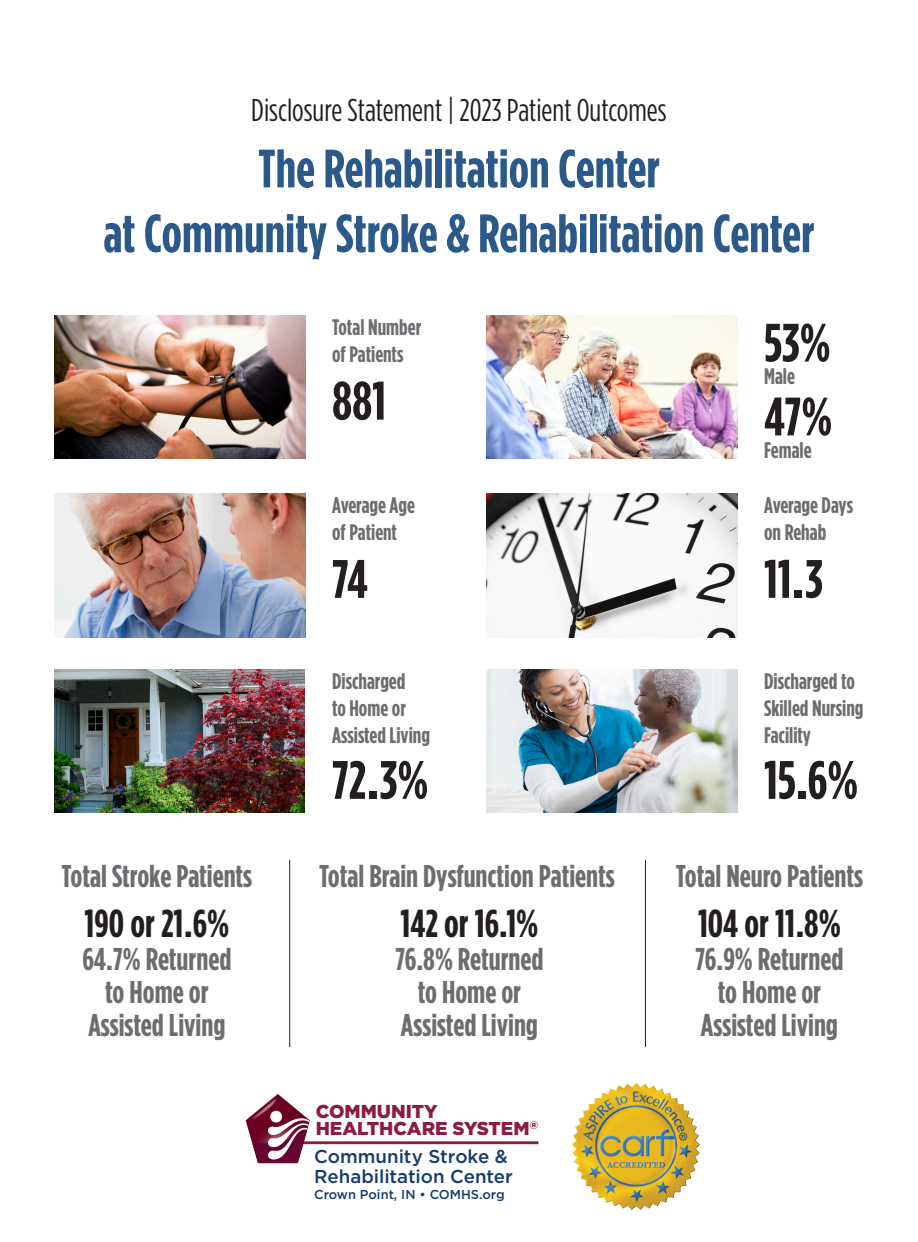
<style>
.page{position:relative;width:918px;height:1242px;background:#fff}
.page>*{position:absolute;margin:0;border:0;box-sizing:border-box;transform-origin:0 0}
.t1{font:700 condensed 54px "Gotham HTF";color:#2b598a}
.t2{font:700 condensed 54px "Gotham HTF";color:#231f20}
.t3{font:700 condensed 39px "Gotham HTF";color:#231f20}
.t4{font:700 condensed 31.5px/33px "Gotham HTF";color:#6c6d70;text-align:center}
.t5{font:condensed 31.5px "Gotham HTF";color:#231f20}
.t6{font:700 condensed 22.5px/27px "Gotham HTF";color:#6c6d70}
.t7{font:500 18.67px/20.1px "Gotham HTF";letter-spacing:-.005em;color:#163c6d}
.t8{font:900 18.67px/17.2px "Gotham HTF";color:#8c1c41}
.t9{font:500 12.9px "Gotham HTF";color:#163c6d}
</style>
<div class="page">
<img style="left:54px;top:316px;width:251px;height:143px">
<img style="left:54px;top:494px;width:251px;height:143px">
<img style="left:486px;top:316px;width:251px;height:143px">
<img style="left:486px;top:494px;width:251px;height:143px">
<img style="left:54px;top:669px;width:250px;height:144px">
<img style="left:486px;top:669px;width:251px;height:144px">
<hr style="left:289px;top:860px;width:1px;height:187px;background:#231f20">
<hr style="left:645px;top:860px;width:1px;height:187px;background:#231f20">
<hr style="left:303px;top:1141px;width:236px;height:3px;background:#8c1c41">
<svg style="left:246px;top:1094px;width:64px;height:69px"></svg>
<img style="left:251px;top:1097px;width:26px;height:23px">
<img style="left:573px;top:1083px;width:126px;height:127px">
<p class="t5" style="left:251px;top:93px;width:417px">Disclosure Statement | 2023 Patient Outcomes</p>
<p class="t1" style="left:258px;top:138px;width:403px">The Rehabilitation Center</p>
<p class="t1" style="left:104px;top:203px;width:713px">at Community Stroke &amp; Rehabilitation Center</p>
<p class="t4" style="left:62px;top:858px;width:192px">Total Stroke Patients</p>
<p class="t3" style="left:85px;top:901px;width:146px">190 or 21.6%</p>
<p class="t4" style="left:82px;top:942px;width:151px">64.7% Returned to Home or<br>Assisted Living</p>
<p class="t6" style="left:332px;top:313px;width:91px">Total Number of Patients</p>
<p class="t2" style="left:332px;top:370px;width:55px">881</p>
<p class="t6" style="left:332px;top:491px;width:84px">Average Age of Patient</p>
<p class="t2" style="left:332px;top:549px;width:37px">74</p>
<p class="t6" style="left:332px;top:667px;width:99px">Discharged<br>to Home or<br>Assisted Living</p>
<p class="t2" style="left:332px;top:750px;width:98px">72.3%</p>
<p class="t4" style="left:319px;top:858px;width:297px">Total Brain Dysfunction Patients</p>
<p class="t3" style="left:401px;top:901px;width:139px">142 or 16.1%</p>
<p class="t4" style="left:395px;top:942px;width:150px">76.8% Returned to Home or<br>Assisted Living</p>
<p class="t8" style="left:316px;top:1102px;width:224px">COMMUNITY<br>HEALTHCARE SYSTEM<sup>®</sup></p>
<p class="t7" style="left:314px;top:1146px;width:200px">Community Stroke &amp;<br>Rehabilitation Center</p>
<p class="t9" style="left:314px;top:1187px;width:192px">Crown Point, IN • COMHS.org</p>
<p class="t2" style="left:764px;top:312px;width:68px">53%</p>
<p class="t6" style="left:764px;top:362px;width:32px">Male</p>
<p class="t2" style="left:764px;top:386px;width:70px">47%</p>
<p class="t6" style="left:764px;top:436px;width:49px">Female</p>
<p class="t6" style="left:764px;top:491px;width:91px">Average Days on Rehab</p>
<p class="t2" style="left:764px;top:549px;width:60px">11.3</p>
<p class="t6" style="left:764px;top:667px;width:101px">Discharged to<br>Skilled Nursing<br>Facility</p>
<p class="t2" style="left:764px;top:750px;width:96px">15.6%</p>
<p class="t4" style="left:676px;top:858px;width:189px">Total Neuro Patients</p>
<p class="t3" style="left:698px;top:901px;width:144px">104 or 11.8%</p>
<p class="t4" style="left:695px;top:942px;width:150px">76.9% Returned to Home or<br>Assisted Living</p>
</div>
